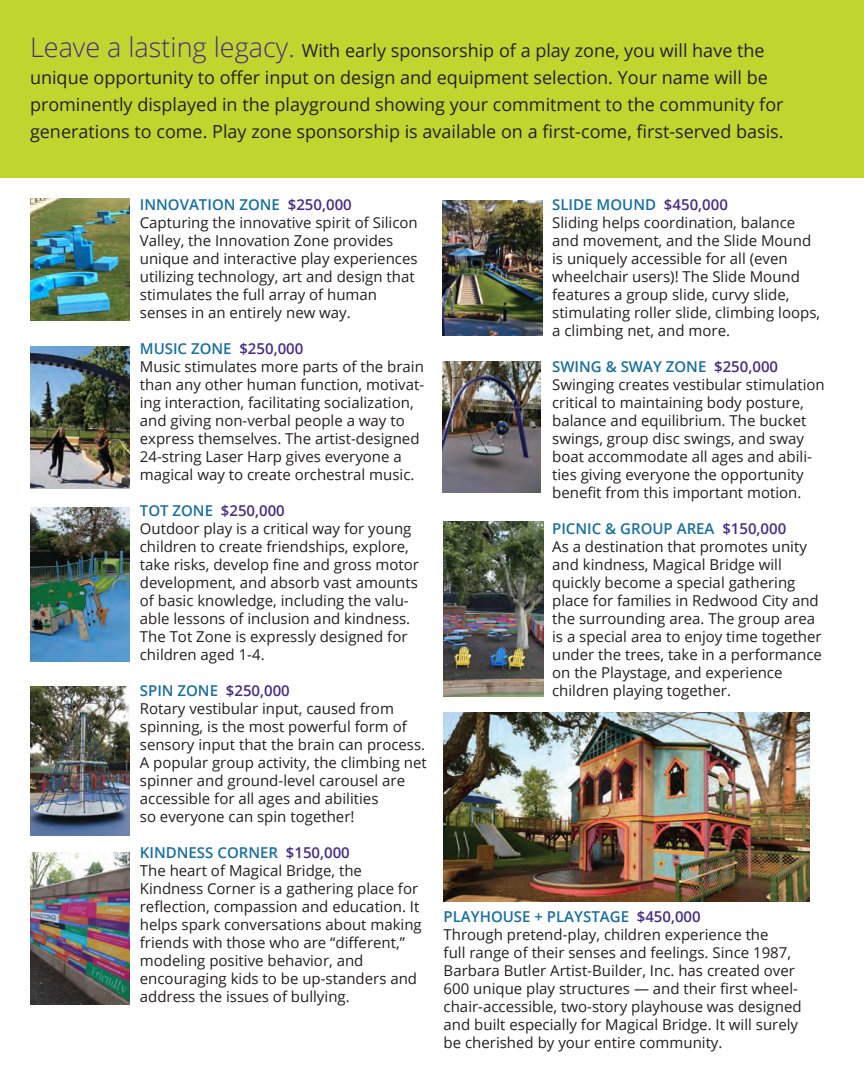
<style>
.page{position:relative;width:864px;height:1080px;background:#fff}
.page>*{position:absolute;margin:0;border:0;box-sizing:border-box;transform-origin:0 0}
.t1{font:18px/27px "Open Sans";color:#231f20}
.t2{font:15px/18px "Open Sans";color:#231f20}
.t3{font:600 15px "Open Sans";color:#176fa2}
.t4{font:600 15px "Open Sans";color:#462c85}
.s1{font-weight:300;font-size:27px;color:#462c85}
.s2{color:#462c85}
.s3{color:#176fa2}
</style>
<div class="page">
<div style="left:0;top:0;width:864px;height:178px;background:#c1d52f"></div>
<img style="left:444px;top:713px;width:366px;height:189px">
<img style="left:30px;top:853px;width:100px;height:152px">
<img style="left:30px;top:507px;width:100px;height:154px">
<img style="left:30px;top:347px;width:100px;height:142px">
<img style="left:442px;top:362px;width:99px;height:130px">
<img style="left:30px;top:686px;width:100px;height:150px">
<img style="left:443px;top:200px;width:100px;height:136px">
<img style="left:444px;top:522px;width:100px;height:175px">
<img style="left:30px;top:198px;width:100px;height:122px">
<p class="t1" style="left:30px;top:37px;width:755px"><span class="s1">Leave a lasting legacy.</span> With early sponsorship of a play zone, you will have the unique opportunity to offer input on design and equipment selection. Your name will be prominently displayed in the playground showing your commitment to the community for generations to come. Play zone sponsorship is available on a first-come, first-served basis.</p>
<p class="t3" style="left:140px;top:194px;width:213px">INNOVATION ZONE <span class="s2">$250,000</span></p>
<p class="t2" style="left:140px;top:213px;width:279px">Capturing the innovative spirit of Silicon</p>
<p class="t2" style="left:140px;top:231px;width:279px">Valley, the Innovation Zone provides unique and interactive play experiences utilizing technology, art and design that stimulates the full array of human</p>
<p class="t2" style="left:140px;top:303px;width:213px">senses in an entirely new way.</p>
<p class="t3" style="left:140px;top:338px;width:165px">MUSIC ZONE <span class="s2">$250,000</span></p>
<p class="t2" style="left:140px;top:357px;width:286px">Music stimulates more parts of the brain</p>
<p class="t2" style="left:140px;top:375px;width:286px">than any other human function, motivat&shy;ing interaction, facilitating socialization, and giving non-verbal people a way to express themselves. The artist-designed 24-string Laser Harp gives everyone a magical way to create orchestral music.</p>
<p class="t4" style="left:140px;top:500px;width:146px"><span class="s3">TOT ZONE</span> $250,000</p>
<p class="t2" style="left:140px;top:519px;width:273px">Outdoor play is a critical way for young</p>
<p class="t2" style="left:140px;top:537px;width:281px">children to create friendships, explore, take risks, develop fine and gross motor development, and absorb vast amounts of basic knowledge, including the valu&shy;able lessons of inclusion and kindness.<br>The Tot Zone is expressly designed for children aged 1-4.</p>
<p class="t3" style="left:140px;top:680px;width:151px">SPIN ZONE <span class="s2">$250,000</span></p>
<p class="t2" style="left:140px;top:699px;width:288px">Rotary vestibular input, caused from spinning, is the most powerful form of sensory input that the brain can process.<br>A popular group activity, the climbing net spinner and ground-level carousel are accessible for all ages and abilities</p>
<p class="t2" style="left:140px;top:807px;width:216px">so everyone can spin together!</p>
<p class="t3" style="left:140px;top:842px;width:212px">KINDNESS CORNER <span class="s2">$150,000</span></p>
<p class="t2" style="left:140px;top:861px;width:224px">The heart of Magical Bridge, the</p>
<p class="t2" style="left:140px;top:879px;width:284px">Kindness Corner is a gathering place for reflection, compassion and education. It helps spark conversations about making friends with those who are “different,” modeling positive behavior, and</p>
<p class="t2" style="left:140px;top:969px;width:279px">encouraging kids to be up-standers and address the issues of bullying.</p>
<p class="t3" style="left:552px;top:194px;width:177px">SLIDE MOUND <span class="s2">$450,000</span></p>
<p class="t2" style="left:552px;top:213px;width:270px">Sliding helps coordination, balance and movement, and the Slide Mound is uniquely accessible for all (even wheelchair users)! The Slide Mound features a group slide, curvy slide, stimulating roller slide, climbing loops, a climbing net, and more.</p>
<p class="t3" style="left:552px;top:356px;width:227px">SWING &amp; SWAY ZONE <span class="s2">$250,000</span></p>
<p class="t2" style="left:552px;top:375px;width:274px">Swinging creates vestibular stimulation critical to maintaining body posture, balance and equilibrium. The bucket swings, group disc swings, and sway boat accommodate all ages and abili&shy;ties giving everyone the opportunity</p>
<p class="t2" style="left:552px;top:483px;width:251px">benefit from this important motion.</p>
<p class="t3" style="left:552px;top:518px;width:236px">PICNIC &amp; GROUP AREA <span class="s2">$150,000</span></p>
<p class="t2" style="left:552px;top:537px;width:256px">As a destination that promotes unity</p>
<p class="t2" style="left:552px;top:555px;width:271px">and kindness, Magical Bridge will quickly become a special gathering place for families in Redwood City and the surrounding area. The group area is a special area to enjoy time together under the trees, take in a performance on the Playstage, and experience</p>
<p class="t2" style="left:552px;top:681px;width:180px">children playing together.</p>
<p class="t3" style="left:444px;top:906px;width:259px">PLAYHOUSE + PLAYSTAGE <span class="s2">$450,000</span></p>
<p class="t2" style="left:444px;top:925px;width:360px">Through pretend-play, children experience the<br>full range of their senses and feelings. Since 1987, Barbara Butler Artist-Builder, Inc. has created over 600 unique play structures — and their first wheel&shy;chair-accessible, two-story playhouse was designed and built especially for Magical Bridge. It will surely be cherished by your entire community.</p>
</div>
